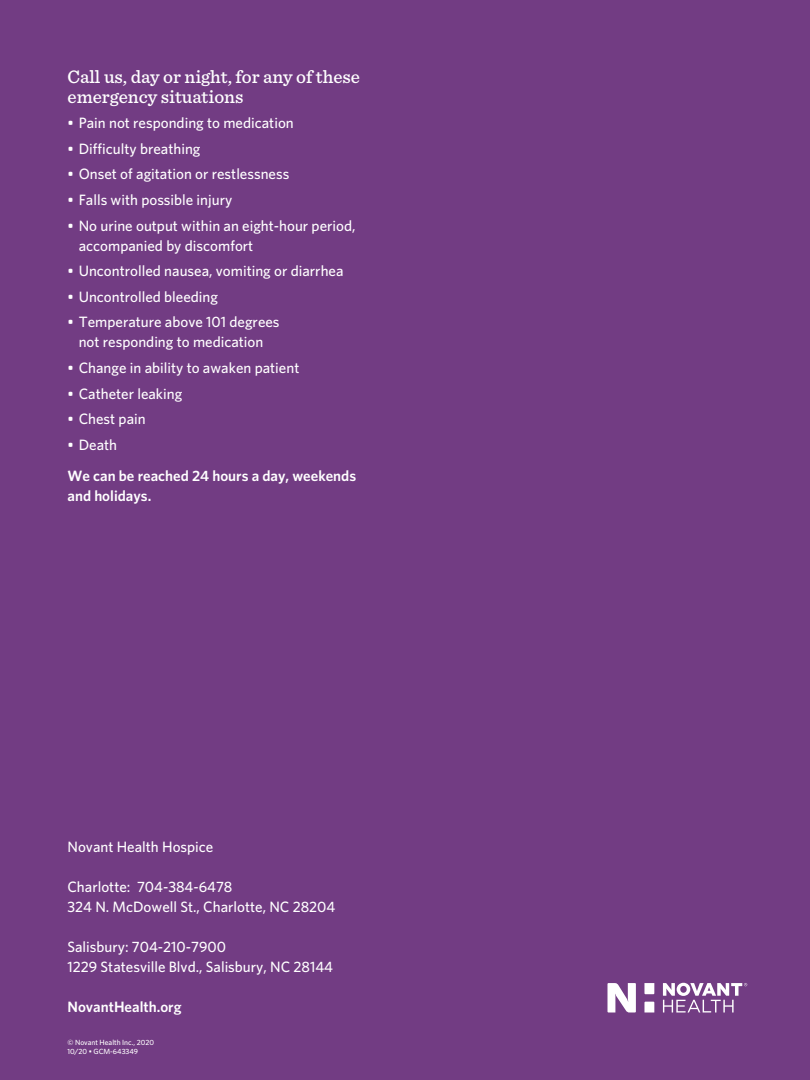
<style>
.page{position:relative;width:810px;height:1080px;background:#723c83}
.page>*{position:absolute;margin:0;border:0;box-sizing:border-box;transform-origin:0 0}
.t1{font:500 18.75px/20px "Sentinel";color:#fff}
.t2{font:500 15px/20px "Whitney";color:#fff}
.t3{font:600 15px/20px "Whitney";color:#fff}
.t4{font:500 7.5px/8.8px "Whitney";color:#fff}
</style>
<div class="page">
<svg style="left:608px;top:983px;width:28px;height:29px"></svg>
<svg style="left:644px;top:983px;width:10px;height:11px"></svg>
<svg style="left:644px;top:1002px;width:10px;height:10px"></svg>
<svg style="left:663px;top:983px;width:84px;height:30px"></svg>
<p class="t1" style="left:68px;top:65px;width:294px">Call us, day or night, for any of these emergency situations</p>
<p class="t2" style="left:68px;top:113px;width:228px">• Pain not responding to medication</p>
<p class="t2" style="left:68px;top:138px;width:134px">• Difficulty breathing</p>
<p class="t2" style="left:68px;top:164px;width:223px">• Onset of agitation or restlessness</p>
<p class="t2" style="left:68px;top:190px;width:166px">• Falls with possible injury</p>
<p class="t2" style="left:79px;top:215px;width:278px;text-indent:-11px">• No urine output within an eight-hour period, accompanied by discomfort</p>
<p class="t2" style="left:68px;top:261px;width:278px">• Uncontrolled nausea, vomiting or diarrhea</p>
<p class="t2" style="left:68px;top:286px;width:152px">• Uncontrolled bleeding</p>
<p class="t2" style="left:68px;top:312px;width:214px;text-align:center">• Temperature above 101 degrees not responding to medication</p>
<p class="t2" style="left:68px;top:358px;width:233px">• Change in ability to awaken patient</p>
<p class="t2" style="left:68px;top:383px;width:116px">• Catheter leaking</p>
<p class="t2" style="left:68px;top:409px;width:80px">• Chest pain</p>
<p class="t2" style="left:68px;top:434px;width:51px">• Death</p>
<p class="t3" style="left:68px;top:466px;width:290px">We can be reached 24 hours a day, weekends and holidays.</p>
<p class="t2" style="left:68px;top:837px;width:147px">Novant Health Hospice</p>
<p class="t2" style="left:68px;top:877px;width:269px">Charlotte: 704-384-6478<br>324 N. McDowell St., Charlotte, NC 28204</p>
<p class="t2" style="left:68px;top:937px;width:267px">Salisbury: 704-210-7900<br>1229 Statesville Blvd., Salisbury, NC 28144</p>
<p class="t3" style="left:68px;top:997px;width:116px">NovantHealth.org</p>
<p class="t4" style="left:68px;top:1038px;width:88px">© Novant Health Inc., 2020<br>10/20 • GCM-643349</p>
</div>
